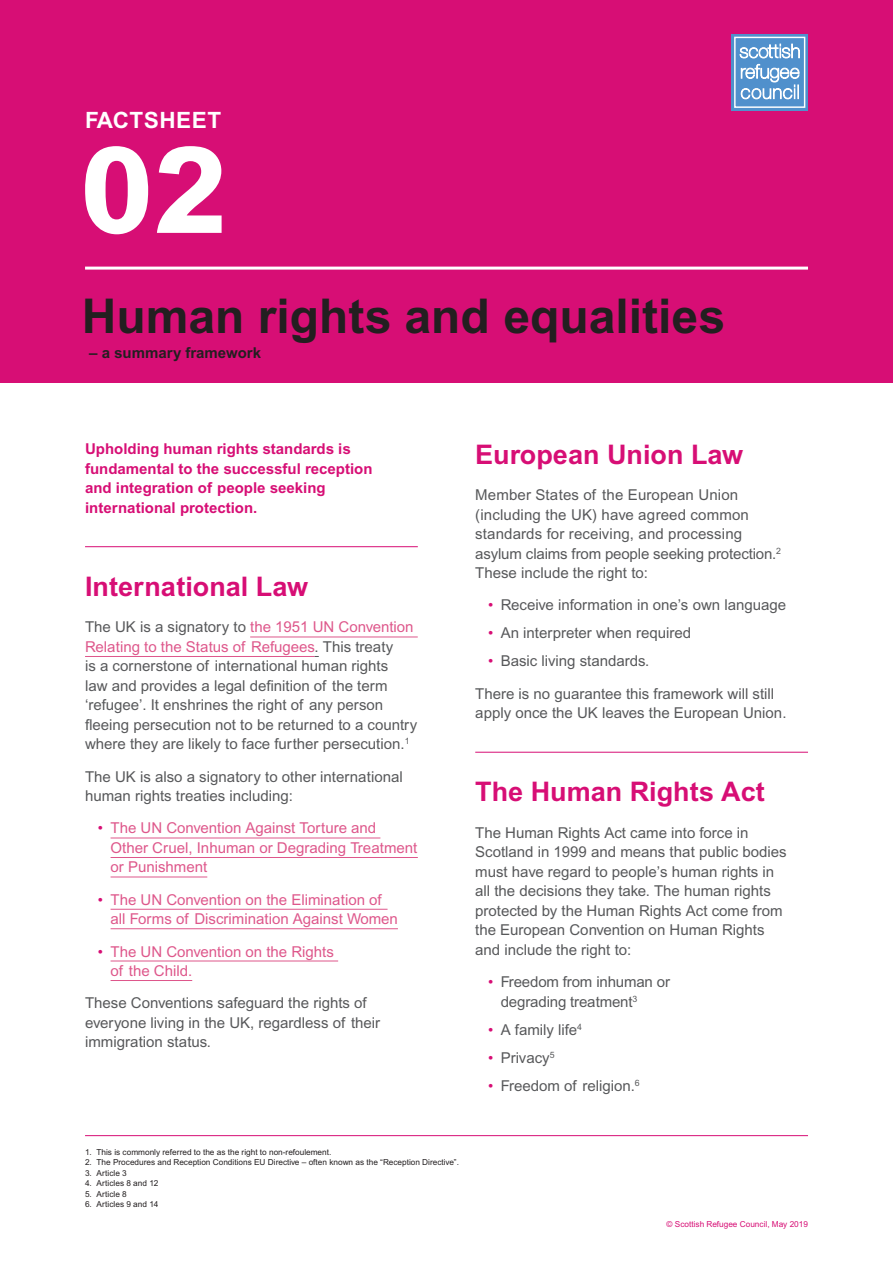
<style>
.page{position:relative;width:893px;height:1263px;background:#fff}
.page>*{position:absolute;margin:0;border:0;box-sizing:border-box;transform-origin:0 0}
.t1{font:800 120px "Arial";color:#fff}
.t2{font:700 48px "Arial";color:#231f20}
.t3{font:700 27px "Arial";color:#d70e75}
.t4{font:700 22.5px "Arial";letter-spacing:.025em;color:#fff}
.t5{font:15px/19.5px "Arial";color:#57585a}
.t6{font:15px/19.5px "Arial";color:#de578b}
.t7{font:700 15px/19.5px "Arial";color:#d70e75}
.t8{font:700 15px "Arial";color:#231f20}
.t9{font:8.25px "Arial";color:#231f20}
.t10{font:8.25px "Arial";color:#d70e75}
.s1{color:#de578b}
.s2{color:#d70e75}
</style>
<div class="page">
<div style="left:0;top:0;width:893px;height:383px;background:#d70e75"></div>
<hr style="left:85px;top:546px;width:333px;height:1px;background:#d70e75">
<hr style="left:250px;top:637px;width:168px;height:1px;background:#de578b">
<hr style="left:85px;top:656px;width:230px;height:1px;background:#de578b">
<hr style="left:111px;top:838px;width:269px;height:1px;background:#de578b">
<hr style="left:111px;top:857px;width:307px;height:1px;background:#de578b">
<hr style="left:111px;top:877px;width:96px;height:1px;background:#de578b">
<hr style="left:111px;top:909px;width:276px;height:1px;background:#de578b">
<hr style="left:111px;top:928px;width:287px;height:1px;background:#de578b">
<hr style="left:111px;top:961px;width:227px;height:1px;background:#de578b">
<hr style="left:111px;top:980px;width:81px;height:1px;background:#de578b">
<hr style="left:85px;top:267px;width:723px;height:3px;background:#fff">
<hr style="left:475px;top:752px;width:333px;height:1px;background:#d70e75">
<hr style="left:85px;top:1135px;width:723px;height:1px;background:#d70e75">
<div style="left:731px;top:34px;width:77px;height:77px;background:#5090cc"></div>
<div style="left:734px;top:37px;width:71px;height:71px;border:1px solid #fff"></div>
<svg style="left:741px;top:64px;width:58px;height:35px"></svg>
<svg style="left:739px;top:44px;width:61px;height:14px"></svg>
<h3 class="t4" style="left:85px;top:112px;width:138px">FACTSHEET</h3>
<h1 class="t1" style="left:80px;top:147px;width:149px">02</h1>
<h2 class="t2" style="left:82px;top:299px;width:644px">Human rights and equalities</h2>
<p class="t8" style="left:89px;top:348px;width:173px">– a summary framework</p>
<p class="t7" style="left:85px;top:441px;width:289px">Upholding human rights standards is fundamental to the successful reception and integration of people seeking international protection.</p>
<h3 class="t3" style="left:85px;top:577px;width:225px">International Law</h3>
<p class="t5" style="left:85px;top:619px;width:334px">The UK is a signatory to <span class="s1">the 1951 UN Convention Relating to the Status of Refugees</span>. This treaty<br>is a cornerstone of international human rights<br>law and provides a legal definition of the term ‘refugee’. It enshrines the right of any person fleeing persecution not to be returned to a country where they are likely to face further persecution.<sup>1</sup></p>
<p class="t5" style="left:85px;top:769px;width:319px">The UK is also a signatory to other international human rights treaties including:</p>
<p class="t6" style="left:111px;top:820px;width:308px;text-indent:-13px"><span class="s2">•</span> The UN Convention Against Torture and<br>Other Cruel, Inhuman or Degrading Treatment or Punishment</p>
<p class="t6" style="left:111px;top:892px;width:289px;text-indent:-13px"><span class="s2">•</span> The UN Convention on the Elimination of all Forms of Discrimination Against Women</p>
<p class="t6" style="left:111px;top:943px;width:225px;text-indent:-13px"><span class="s2">•</span> The UN Convention on the Rights of the Child.</p>
<p class="t5" style="left:85px;top:995px;width:297px">These Conventions safeguard the rights of everyone living in the UK, regardless of their immigration status.</p>
<h3 class="t3" style="left:475px;top:444px;width:270px">European Union Law</h3>
<p class="t5" style="left:475px;top:487px;width:307px">Member States of the European Union (including the UK) have agreed common standards for receiving, and processing asylum claims from people seeking protection.<sup>2<br></sup>These include the right to:</p>
<p class="t5" style="left:488px;top:597px;width:300px"><span class="s2">•</span> Receive information in one’s own language</p>
<p class="t5" style="left:488px;top:625px;width:205px"><span class="s2">•</span> An interpreter when required</p>
<p class="t5" style="left:475px;top:647px;width:300px;line-height:32.2px;text-indent:13px"><span class="s2">•</span> Basic living standards.<br>There is no guarantee this framework will still</p>
<p class="t5" style="left:475px;top:705px;width:313px">apply once the UK leaves the European Union.</p>
<h3 class="t3" style="left:475px;top:782px;width:291px">The Human Rights Act</h3>
<p class="t5" style="left:475px;top:825px;width:313px">The Human Rights Act came into force in Scotland in 1999 and means that public bodies must have regard to people’s human rights in all the decisions they take. The human rights protected by the Human Rights Act come from the European Convention on Human Rights and include the right to:</p>
<p class="t5" style="left:501px;top:974px;width:171px;text-indent:-13px"><span class="s2">•</span> Freedom from inhuman or degrading treatment<sup>3</sup></p>
<p class="t5" style="left:488px;top:1022px;width:96px"><span class="s2">•</span> A family life<sup>4</sup></p>
<p class="t5" style="left:488px;top:1050px;width:68px"><span class="s2">•</span> Privacy<sup>5</sup></p>
<p class="t5" style="left:488px;top:1078px;width:153px"><span class="s2">•</span> Freedom of religion.<sup>6</sup></p>
<p class="t9" style="left:85px;top:1149px;width:248px">1. This is commonly referred to the as the right to non-refoulement.</p>
<p class="t9" style="left:85px;top:1159px;width:375px">2. The Procedures and Reception Conditions EU Directive – often known as the “Reception Directive”.</p>
<p class="t9" style="left:85px;top:1170px;width:43px">3. Article 3</p>
<p class="t9" style="left:85px;top:1180px;width:75px">4. Articles 8 and 12</p>
<p class="t9" style="left:85px;top:1191px;width:43px">5. Article 8</p>
<p class="t9" style="left:85px;top:1201px;width:75px">6. Articles 9 and 14</p>
<p class="t10" style="left:666px;top:1221px;width:143px">© Scottish Refugee Council, May 2019</p>
</div>
